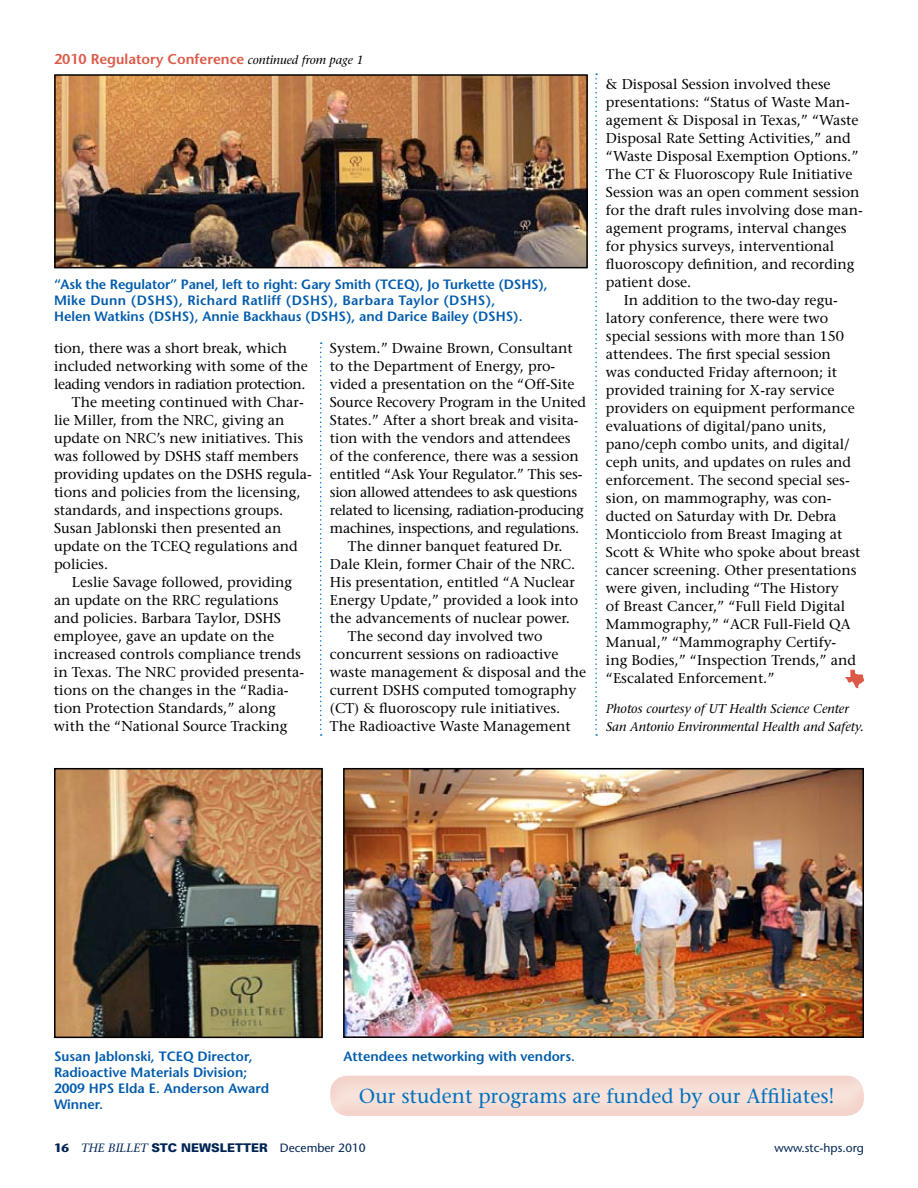
<style>
.page{position:relative;width:918px;height:1188px;background:#fff}
.page>*{position:absolute;margin:0;border:0;box-sizing:border-box;transform-origin:0 0}
.t1{font:500 20.25px "Stone Serif Std";color:#0071bc}
.t2{font:500 14.25px/18px "Stone Serif Std";color:#000}
.t3{font:600 14.25px "Stone Sans Std";color:#dc5948}
.t4{font:600 13.5px/16.2px "Stone Sans Std";color:#005bab}
.t5{font:italic 500 12.75px/18px "Stone Serif Std";color:#000}
.t6{font:900 12px "Univers LT Std";color:#002454}
.t7{font:500 12px "Stone Sans Std";color:#002454}
.s1{font-family:"Stone Serif Std";font-weight:500;font-style:italic;font-size:12px;color:#000}
.s2{font-family:"Stone Sans Std";font-weight:700}
.s3{font-family:"Stone Serif Std";font-weight:500;font-style:italic}
.s4{font-family:"Stone Sans Std";font-weight:500}
</style>
<div class="page">
<svg style="left:320px;top:342px;width:2px;height:394px"></svg>
<svg style="left:595px;top:74px;width:2px;height:662px"></svg>
<img style="left:57px;top:77px;width:528px;height:188px">
<div style="left:54px;top:74px;width:534px;height:194px;border:2px solid #000"></div>
<svg style="left:845px;top:670px;width:19px;height:18px"></svg>
<img style="left:57px;top:771px;width:263px;height:264px">
<div style="left:54px;top:768px;width:269px;height:270px;border:2px solid #000"></div>
<img style="left:346px;top:771px;width:515px;height:264px">
<div style="left:343px;top:768px;width:521px;height:270px;border:2px solid #000"></div>
<div style="left:329px;top:1072px;width:537px;height:44px;background:#dc5948;opacity:.5"></div>
<p class="t3" style="left:54px;top:51px;width:311px">2010 Regulatory Conference <span class="s1">continued from page 1</span></p>
<p class="t4" style="left:54px;top:276px;width:495px">“Ask the Regulator” Panel, left to right: Gary Smith (TCEQ), Jo Turkette (DSHS),<br>Mike Dunn (DSHS), Richard Ratliff (DSHS), Barbara Taylor (DSHS),<br>Helen Watkins (DSHS), Annie Backhaus (DSHS), and Darice Bailey (DSHS).</p>
<p class="t2" style="left:54px;top:339px;width:256px">tion, there was a short break, which included networking with some of the leading vendors in radiation protection.</p>
<p class="t2" style="left:54px;top:393px;width:259px;text-indent:18px">The meeting continued with Char&shy;lie Miller, from the NRC, giving an update on NRC’s new initiatives. This was followed by DSHS staff members providing updates on the DSHS regula&shy;tions and policies from the licensing, standards, and inspections groups.<br>Susan Jablonski then presented an update on the TCEQ regulations and policies.</p>
<p class="t2" style="left:54px;top:573px;width:252px;text-indent:18px">Leslie Savage followed, providing an update on the RRC regulations and policies. Barbara Taylor, DSHS employee, gave an update on the increased controls compliance trends in Texas. The NRC provided presenta&shy;tions on the changes in the “Radia&shy;tion Protection Standards,” along with the “National Source Tracking</p>
<p class="t2" style="left:330px;top:339px;width:258px">System.” Dwaine Brown, Consultant to the Department of Energy, pro&shy;vided a presentation on the “Off-Site Source Recovery Program in the United States.” After a short break and visita&shy;tion with the vendors and attendees of the conference, there was a session entitled “Ask Your Regulator.” This ses&shy;sion allowed attendees to ask questions related to licensing, radiation-producing machines, inspections, and regulations.</p>
<p class="t2" style="left:330px;top:537px;width:250px;text-align:center">The dinner banquet featured Dr.<br>Dale Klein, former Chair of the NRC.<br>His presentation, entitled “A Nuclear Energy Update,” provided a look into the advancements of nuclear power.</p>
<p class="t2" style="left:330px;top:627px;width:258px;text-indent:18px">The second day involved two concurrent sessions on radioactive waste management &amp; disposal and the current DSHS computed tomography (CT) &amp; fluoroscopy rule initiatives.<br>The Radioactive Waste Management</p>
<p class="t2" style="left:606px;top:75px;width:258px">&amp; Disposal Session involved these presentations: “Status of Waste Man&shy;agement &amp; Disposal in Texas,” “Waste Disposal Rate Setting Activities,” and “Waste Disposal Exemption Options.” The CT &amp; Fluoroscopy Rule Initiative Session was an open comment session for the draft rules involving dose man&shy;agement programs, interval changes for physics surveys, interventional fluoroscopy definition, and recording patient dose.</p>
<p class="t2" style="left:606px;top:291px;width:256px;text-indent:18px">In addition to the two-day regu&shy;latory conference, there were two special sessions with more than 150 attendees. The first special session<br>was conducted Friday afternoon; it provided training for X-ray service providers on equipment performance evaluations of digital/pano units, pano/ceph combo units, and digital/ ceph units, and updates on rules and enforcement. The second special ses&shy;sion, on mammography, was con&shy;ducted on Saturday with Dr. Debra Monticciolo from Breast Imaging at Scott &amp; White who spoke about breast cancer screening. Other presentations were given, including “The History<br>of Breast Cancer,” “Full Field Digital Mammography,” “ACR Full-Field QA Manual,” “Mammography Certify&shy;ing Bodies,” “Inspection Trends,” and “Escalated Enforcement.”</p>
<p class="t5" style="left:606px;top:700px;width:259px">Photos courtesy of UT Health Science Center<br>San Antonio Environmental Health and Safety.</p>
<p class="t4" style="left:54px;top:1048px;width:217px">Susan Jablonski, TCEQ Director,<br>Radioactive Materials Division;<br>2009 HPS Elda E. Anderson Award<br>Winner.</p>
<p class="t4" style="left:344px;top:1048px;width:233px">Attendees networking with vendors.</p>
<p class="t1" style="left:359px;top:1084px;width:477px">Our student programs are funded by our Affiliates!</p>
<p class="t6" style="left:54px;top:1140px;width:313px"><span class="s2">16</span> <span class="s3">THE BILLET</span> STC NEWSLETTER <span class="s4">December 2010</span></p>
<p class="t7" style="left:774px;top:1141px;width:91px">www.stc-hps.org</p>
</div>
